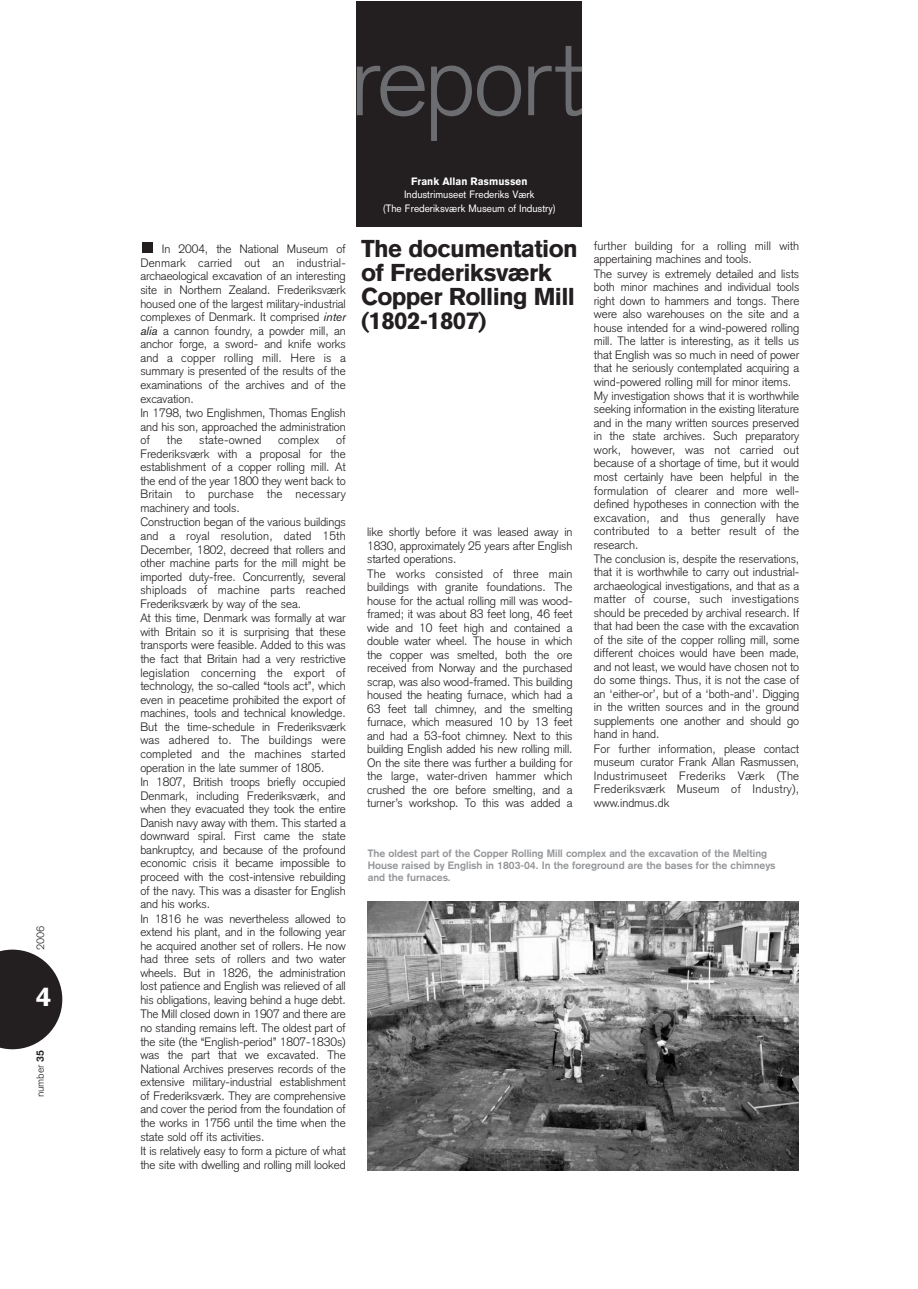
<style>
.page{position:relative;width:918px;height:1289px;background:#fff}
.page>*{position:absolute;margin:0;border:0;box-sizing:border-box;transform-origin:0 0}
.t1{font:300 101.85px "Akzidenz Grotesk BE";letter-spacing:-.05em;color:#6c6d70}
.t2{font:700 27px "Akzidenz Grotesk BE";color:#fff}
.t3{font:900 24px/24px "Akzidenz Grotesk";letter-spacing:-.03em;color:#231f20}
.t4{font:300 12px/13.6px "Akzidenz Grotesk";letter-spacing:-.005em;color:#231f20}
.t5{font:300 12px "Akzidenz Grotesk";letter-spacing:.015em;color:#231f20}
.t6{font:700 10.5px/12px "Akzidenz Grotesk";color:#939598}
.t7{font:10.5px/13.5px "Akzidenz Grotesk";color:#fff;text-align:center;scale:.95 1}
.t8{font:900 10.5px "Akzidenz Grotesk";color:#fff;scale:.95 1}
.t9{font:300 10.5px "Akzidenz Grotesk BE";letter-spacing:-.02em;color:#231f20}
.s1{font-family:"Akzidenz Grotesk";font-weight:700}
.s2{font-family:"Akzidenz Grotesk BE";font-weight:400;font-style:italic}
</style>
<div class="page">
<div style="left:142px;top:243px;width:10px;height:10px;background:#231f20"></div>
<svg style="left:0;top:949px;width:62px;height:100px"></svg>
<div style="left:357px;top:1px;width:225px;height:225px;background:#231f20"></div>
<img style="left:367px;top:901px;width:432px;height:269px">
<p class="t9" style="left:37px;top:950px;width:26px;rotate:-90deg">2006</p>
<h2 class="t2" style="left:36px;top:986px;width:17px">4</h2>
<p class="t9" style="left:37px;top:1097px;width:48px;rotate:-90deg">number <span class="s1">35</span></p>
<h1 class="t1" style="left:349px;top:43px;width:236px">report</h1>
<p class="t4" style="left:140px;top:244px;width:207px;text-indent:22px">In 2004, the National Museum of Denmark carried out an industrial&shy;archaeological excavation of an interesting site in Northern Zealand. Frederiksværk housed one of the largest military-industrial complexes of Denmark. It comprised <span class="s2">inter alia</span> a cannon foundry, a powder mill, an anchor forge, a sword- and knife works and a copper rolling mill. Here is a summary is presented of the results of the examinations of the archives and of the excavation.<br>In 1798, two Englishmen, Thomas English and his son, approached the administration of</p>
<p class="t4" style="left:140px;top:434px;width:207px;text-indent:196px">of Frederiksværk with a proposal for the establishment of a copper rolling mill. At the end of the year 1800 they went back to Britain to purchase the necessary machinery and tools.<br>Construction began of the various buildings and a royal resolution, dated 15th December, 1802, decreed that rollers and other machine parts for the mill might be imported duty-free. Concurrently, several shiploads of machine parts reached Frederiksværk by way of the sea.<br>At this time, Denmark was formally at war with Britain so it is surprising that these transports were feasible. Added to this was the fact that Britain had a very restrictive legislation concerning the export of technology, the so-called “tools act”, which even in peacetime prohibited the export of machines, tools and technical knowledge.<br>But the time-schedule in Frederiksværk was adhered to. The buildings were completed and the machines started operation in the late summer of 1805.<br>In 1807, British troops briefly occupied Denmark, including Frederiksværk, and when they evacuated they took the entire Danish navy away with them. This started a downward spiral. First came the state bankruptcy, and because of the profound economic crisis it became impossible to proceed with the cost-intensive rebuilding of the navy. This was a disaster for English and his works.<br>In 1816 he was nevertheless allowed to extend his plant, and in the following year he acquired another set of rollers. He now had three sets of rollers and two water wheels. But in 1826, the administration lost patience and English was relieved of all his obligations, leaving behind a huge debt.<br>The Mill closed down in 1907 and there are no standing remains left. The oldest part of the site (the “English-period” 1807-1830s) was the part that we excavated. The National Archives preserves records of the extensive military-industrial establishment of Frederiksværk. They are comprehensive and cover the period from the foundation of the works in 1756 until the time when the state sold off its activities.<br>It is relatively easy to form a picture of what the site with dwelling and rolling mill looked</p>
<p class="t4" style="left:167px;top:434px;width:17px">the</p>
<p class="t5" style="left:199px;top:435px;width:64px">state-owned</p>
<p class="t5" style="left:278px;top:435px;width:43px">complex</p>
<p class="t8" style="left:411px;top:177px;width:124px">Frank Allan Rasmussen</p>
<p class="t7" style="left:383px;top:189px;width:184px">Industrimuseet Frederiks Værk<br>(The Frederiksværk Museum of Industry)</p>
<h3 class="t3" style="left:361px;top:239px;width:218px">The documentation of Frederiksværk<br>Copper Rolling Mill (1802-1807)</h3>
<p class="t4" style="left:367px;top:526px;width:207px">like shortly before it was leased away in 1830, approximately 25 years after English started operations.<br>The works consisted of three main buildings with granite foundations. The house for the actual rolling mill was wood&shy;framed; it was about 83 feet long, 46 feet wide and 10 feet high and contained a double water wheel. The house in which the copper was smelted, both the ore received from Norway and the purchased scrap, was also wood-framed. This building housed the heating furnace, which had a 63 feet tall chimney, and the smelting furnace, which measured 10 by 13 feet and had a 53-foot chimney. Next to this building English added his new rolling mill.<br>On the site there was further a building for the large, water-driven hammer which crushed the ore before smelting, and a turner’s workshop. To this was added a</p>
<p class="t4" style="left:594px;top:240px;width:207px">further building for a rolling mill with appertaining machines and tools.<br>The survey is extremely detailed and lists both minor machines and individual tools right down to hammers and tongs. There were also warehouses on the site and a house intended for a wind-powered rolling mill. The latter is interesting, as it tells us that English was so much in need of power that he seriously contemplated acquiring a wind-powered rolling mill for minor items.<br>My investigation shows that it is worthwhile seeking information in the existing literature and in the many written sources preserved in the state archives. Such preparatory work, however, was not carried out because of a shortage of time, but it would most certainly have been helpful in the formulation of clearer and more well&shy;defined hypotheses in connection with the excavation, and thus generally have contributed to a better result of the research.<br>The conclusion is, despite the reservations, that it is worthwhile to carry out industrial&shy;archaeological investigations, and that as a matter of course, such investigations should be preceded by archival research. If that had been the case with the excavation of the site of the copper rolling mill, some different choices would have been made, and not least, we would have chosen not to do some things. Thus, it is not the case of an ‘either-or’, but of a ‘both-and’. Digging in the written sources and in the ground supplements one another and should go hand in hand.<br>For further information, please contact museum curator Frank Allan Rasmussen, Industrimuseet Frederiks Værk (The Frederiksværk Museum of Industry), www.indmus.dk</p>
<p class="t6" style="left:368px;top:848px;width:409px">The oldest part of the Copper Rolling Mill complex and the excavation of the Melting<br>House raised by English in 1803-04. In the foreground are the bases for the chimneys and the furnaces.</p>
</div>
